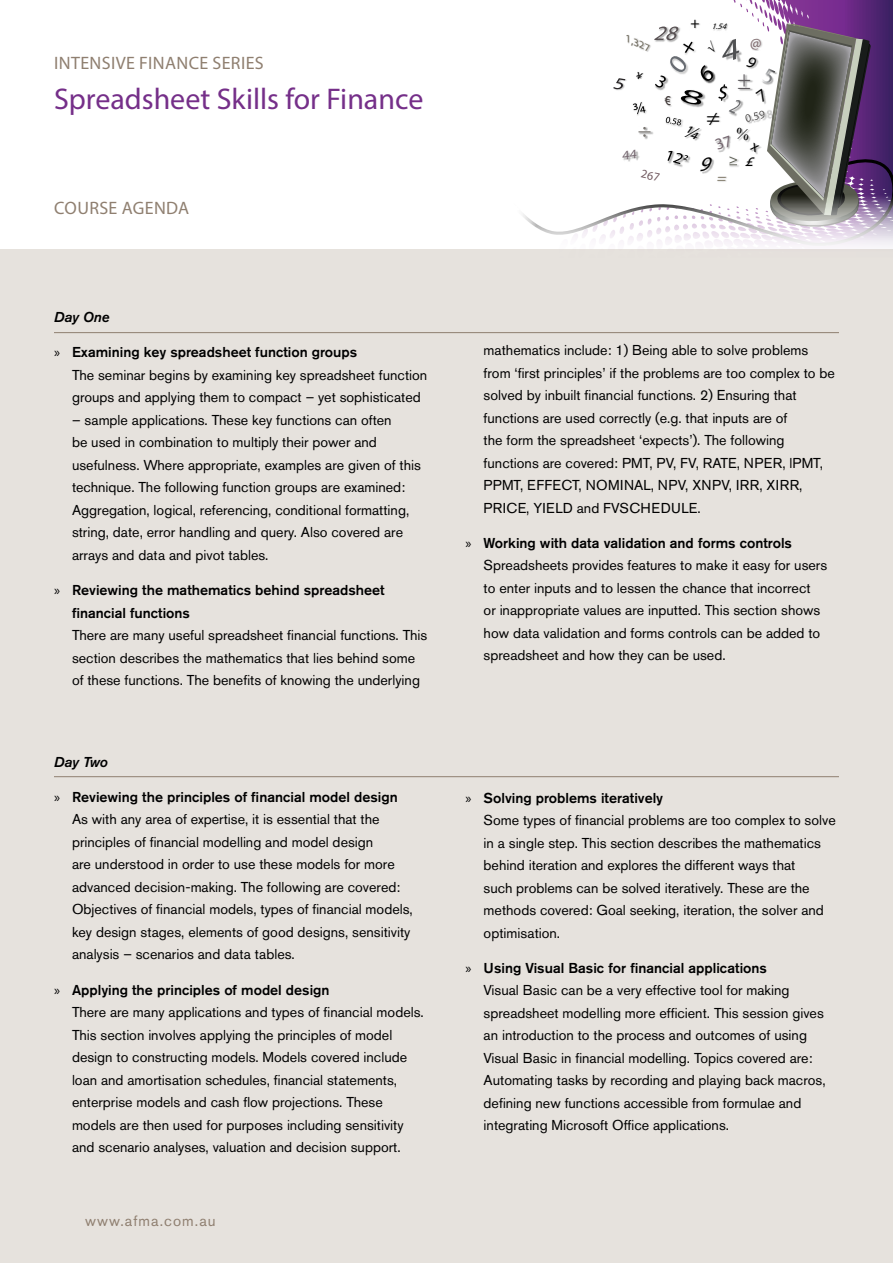
<style>
.page{position:relative;width:893px;height:1263px;background:#fff}
.page>*{position:absolute;margin:0;border:0;box-sizing:border-box;transform-origin:0 0}
.t1{font:30px "Myriad Pro";color:#752f89}
.t2{font:italic 20.7px "Myriad Pro";color:#000}
.t3{font:18px "Myriad Pro";letter-spacing:.02em;color:#8f7f70}
.t4{font:italic 16.2px "Myriad Pro";color:#000}
.t5{font:15.45px "Myriad Pro";color:#7d676b}
.t6{font:15.45px "Myriad Pro";color:#000}
.t7{font:italic 15.45px "Myriad Pro";color:#7e7766}
.t8{font:15px "Akzidenz Grotesk BE";letter-spacing:.07em;color:#8f7f70}
.t9{font:14.25px/22.5px "Akzidenz Grotesk BE";color:#000}
.t10{font:500 14.25px/22.5px "Akzidenz Grotesk BE";color:#000}
.t11{font:italic 500 14.25px "Akzidenz Grotesk BE";color:#000}
.t12{font:italic 9.9px "Myriad Pro";color:#6d685a;scale:1.22 1}
.t13{font:italic 8.25px "Myriad Pro";color:#000}
.s1{font-family:"Myriad Pro"}
.s2{font-weight:500}
.s3{font-family:"Myriad Pro";font-weight:400}
</style>
<div class="page">
<div style="left:0;top:249px;width:893px;height:1014px;background:#e6e2dd"></div>
<hr style="left:54px;top:776px;width:785px;height:1px;background:#8f7f70">
<hr style="left:54px;top:332px;width:785px;height:1px;background:#8f7f70">
<svg style="left:733px;top:0;width:160px;height:23px"></svg>
<svg style="left:523px;top:23px;width:370px;height:223px"></svg>
<p class="t3" style="left:54px;top:52px;width:211px">INTENSIVE FINANCE SERIES</p>
<h1 class="t1" style="left:54px;top:81px;width:371px">Spreadsheet Skills for Finance</h1>
<p class="t3" style="left:54px;top:197px;width:137px">COURSE AGENDA</p>
<p class="t11" style="left:54px;top:309px;width:57px">Day One</p>
<p class="t9" style="left:72px;top:341px;width:357px;text-indent:-18px"><span class="s1">»</span> <span class="s2">Examining key spreadsheet function groups<br></span>The seminar begins by examining key spreadsheet function groups and applying them to compact – yet sophisticated</p>
<p class="t9" style="left:72px;top:408px;width:350px">– sample applications. These key functions can often<br>be used in combination to multiply their power and usefulness. Where appropriate, examples are given of this technique. The following function groups are examined:<br>Aggregation, logical, referencing, conditional formatting, string, date, error handling and query. Also covered are arrays and data and pivot tables.</p>
<p class="t10" style="left:72px;top:578px;width:314px;text-indent:-18px"><span class="s3">»</span> Reviewing the mathematics behind spreadsheet financial functions</p>
<p class="t9" style="left:72px;top:624px;width:357px">There are many useful spreadsheet financial functions. This section describes the mathematics that lies behind some of these functions. The benefits of knowing the underlying</p>
<p class="t11" style="left:54px;top:753px;width:55px">Day Two</p>
<p class="t9" style="left:72px;top:786px;width:342px;text-indent:-18px"><span class="s1">»</span> <span class="s2">Reviewing the principles of financial model design </span>As with any area of expertise, it is essential that the principles of financial modelling and model design<br>are understood in order to use these models for more advanced decision-making. The following are covered:<br>Objectives of financial models, types of financial models, key design stages, elements of good designs, sensitivity analysis – scenarios and data tables.</p>
<p class="t9" style="left:72px;top:978px;width:353px;text-indent:-18px"><span class="s1">»</span> <span class="s2">Applying the principles of model design<br></span>There are many applications and types of financial models.<br>This section involves applying the principles of model design to constructing models. Models covered include loan and amortisation schedules, financial statements, enterprise models and cash flow projections. These models are then used for purposes including sensitivity and scenario analyses, valuation and decision support.</p>
<p class="t8" style="left:85px;top:1212px;width:132px">www.afma.com.au</p>
<p class="t12" style="left:629px;top:32px;width:24px;rotate:25deg">1,327</p>
<p class="t6" style="left:691px;top:13px;width:11px">+</p>
<p class="t13" style="left:711px;top:21px;width:20px">1.54</p>
<p class="t5" style="left:750px;top:33px;width:13px">@</p>
<h2 class="t2" style="left:699px;top:152px;width:21px">9</h2>
<p class="t4" style="left:744px;top:150px;width:17px">£</p>
<p class="t7" style="left:716px;top:168px;width:14px">=</p>
<p class="t9" style="left:484px;top:339px;width:353px">mathematics include: 1) Being able to solve problems from ‘first principles’ if the problems are too complex to be solved by inbuilt financial functions. 2) Ensuring that functions are used correctly (e.g. that inputs are of<br>the form the spreadsheet ‘expects’). The following functions are covered: PMT, PV, FV, RATE, NPER, lPMT, PPMT, EFFECT, NOMINAL, NPV, XNPV, IRR, XIRR, PRICE, YIELD and FVSCHEDULE.</p>
<p class="t9" style="left:484px;top:531px;width:345px;text-indent:-18px"><span class="s1">»</span> <span class="s2">Working with data validation and forms controls </span>Spreadsheets provides features to make it easy for users to enter inputs and to lessen the chance that incorrect<br>or inappropriate values are inputted. This section shows how data validation and forms controls can be added to spreadsheet and how they can be used.</p>
<p class="t9" style="left:484px;top:786px;width:354px;text-indent:-18px"><span class="s1">»</span> <span class="s2">Solving problems iteratively<br></span>Some types of financial problems are too complex to solve in a single step. This section describes the mathematics behind iteration and explores the different ways that<br>such problems can be solved iteratively. These are the methods covered: Goal seeking, iteration, the solver and optimisation.</p>
<p class="t9" style="left:484px;top:956px;width:343px;text-indent:-18px"><span class="s1">»</span> <span class="s2">Using Visual Basic for financial applications<br></span>Visual Basic can be a very effective tool for making spreadsheet modelling more efficient. This session gives an introduction to the process and outcomes of using Visual Basic in financial modelling. Topics covered are:<br>Automating tasks by recording and playing back macros, defining new functions accessible from formulae and integrating Microsoft Office applications.</p>
</div>
